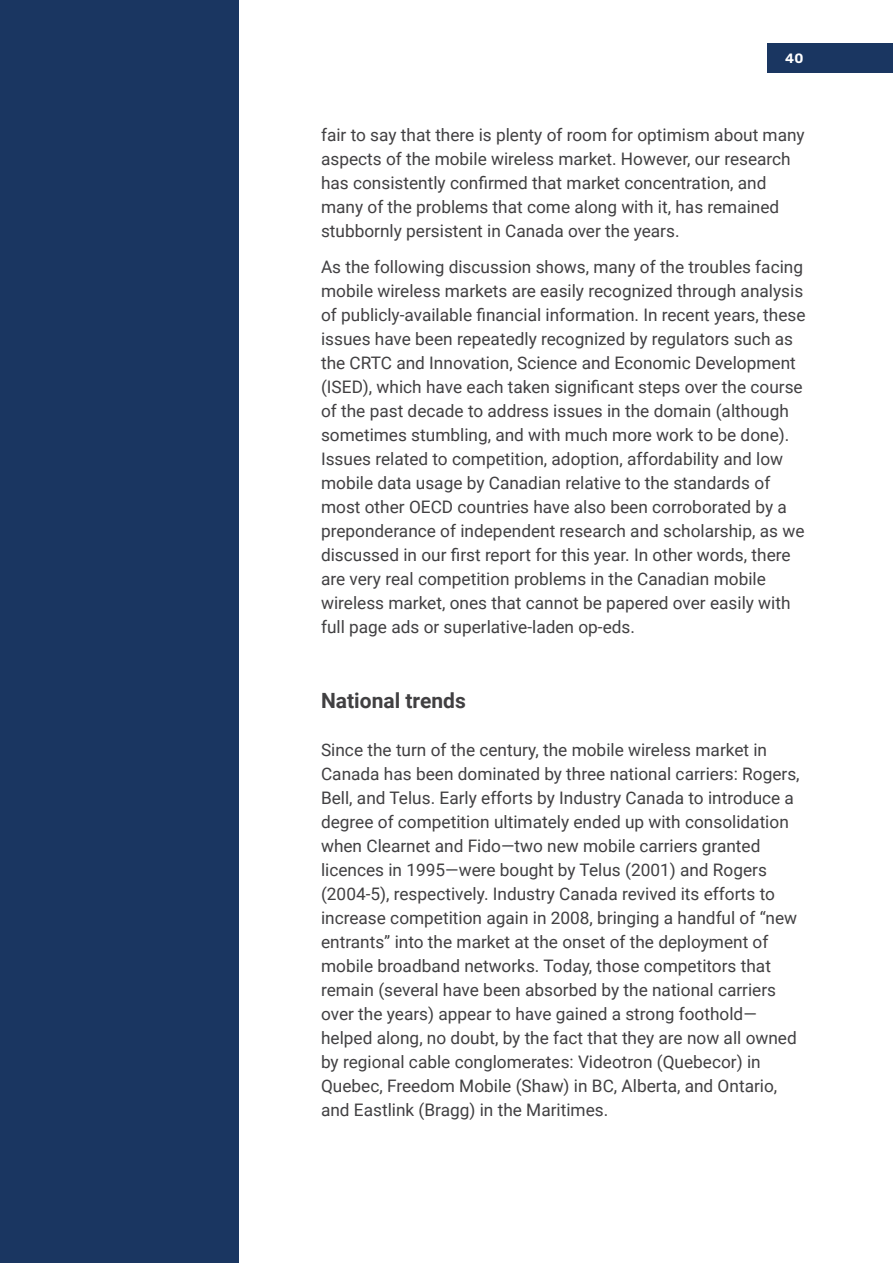
<style>
.page{position:relative;width:893px;height:1263px;background:#fff}
.page>*{position:absolute;margin:0;border:0;box-sizing:border-box;transform-origin:0 0}
.t1{font:700 21px "Roboto";color:#414042}
.t2{font:17.25px/24px "Roboto";color:#414042}
.t3{font:300 13.5px "Rubik";color:#fff}
</style>
<div class="page">
<div style="left:0;top:0;width:238px;height:1263px;background:#1a3661"></div>
<div style="left:768px;top:43px;width:125px;height:30px;background:#1a3661"></div>
<p class="t3" style="left:785px;top:51px;width:20px">40</p>
<p class="t2" style="left:321px;top:122px;width:485px">fair to say that there is plenty of room for optimism about many aspects of the mobile wireless market. However, our research has consistently confirmed that market concentration, and many of the problems that come along with it, has remained stubbornly persistent in Canada over the years.</p>
<p class="t2" style="left:321px;top:254px;width:486px">As the following discussion shows, many of the troubles facing mobile wireless markets are easily recognized through analysis of publicly-available financial information. In recent years, these issues have been repeatedly recognized by regulators such as the CRTC and Innovation, Science and Economic Development (ISED), which have each taken significant steps over the course of the past decade to address issues in the domain (although sometimes stumbling, and with much more work to be done).<br>Issues related to competition, adoption, affordability and low mobile data usage by Canadian relative to the standards of most other OECD countries have also been corroborated by a preponderance of independent research and scholarship, as we discussed in our first report for this year. In other words, there are very real competition problems in the Canadian mobile wireless market, ones that cannot be papered over easily with full page ads or superlative-laden op-eds.</p>
<p class="t1" style="left:321px;top:686px;width:146px">National trends</p>
<p class="t2" style="left:321px;top:737px;width:480px">Since the turn of the century, the mobile wireless market in Canada has been dominated by three national carriers: Rogers, Bell, and Telus. Early efforts by Industry Canada to introduce a degree of competition ultimately ended up with consolidation when Clearnet and Fido—two new mobile carriers granted licences in 1995—were bought by Telus (2001) and Rogers (2004-5), respectively. Industry Canada revived its efforts to increase competition again in 2008, bringing a handful of “new entrants” into the market at the onset of the deployment of mobile broadband networks. Today, those competitors that remain (several have been absorbed by the national carriers over the years) appear to have gained a strong foothold— helped along, no doubt, by the fact that they are now all owned by regional cable conglomerates: Videotron (Quebecor) in Quebec, Freedom Mobile (Shaw) in BC, Alberta, and Ontario, and Eastlink (Bragg) in the Maritimes.</p>
</div>
